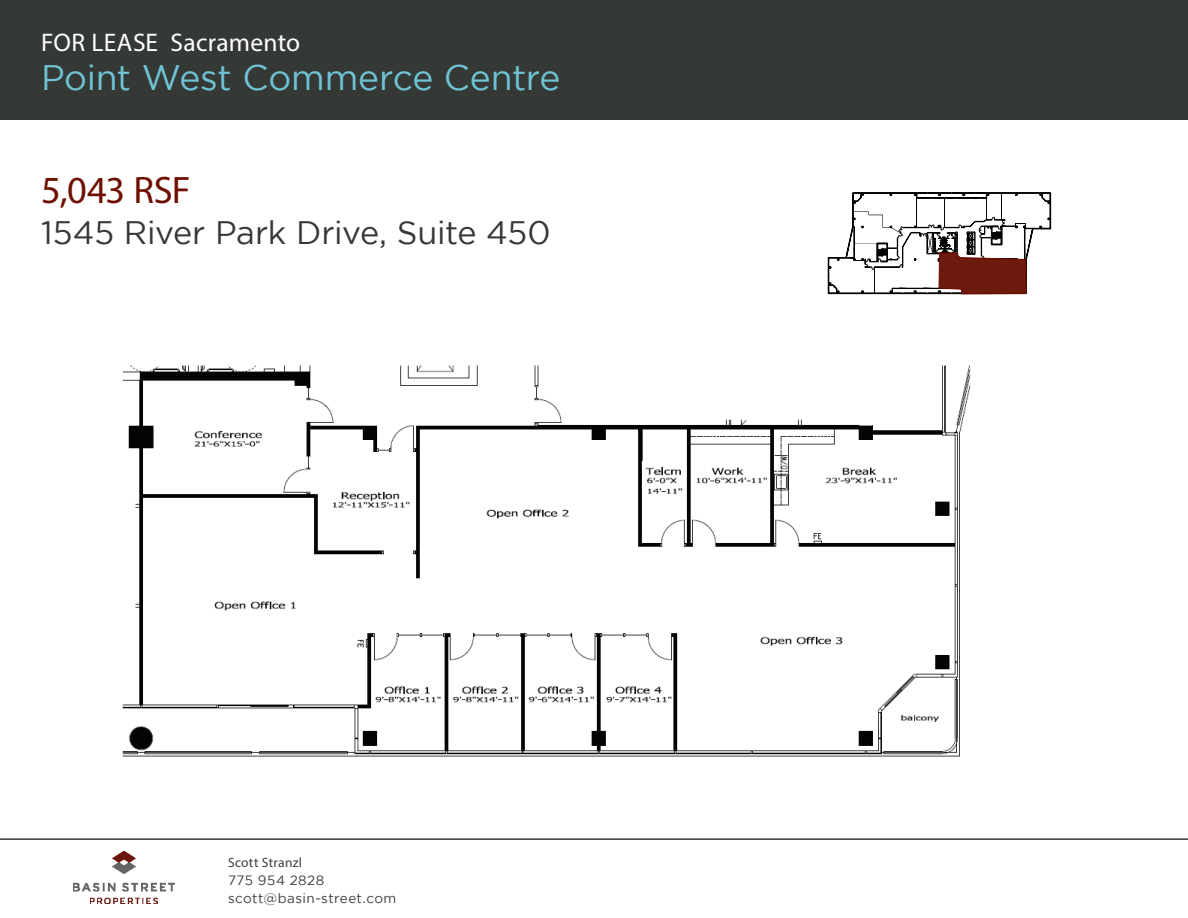
<style>
.page{position:relative;width:1188px;height:918px;background:#fff}
.page>*{position:absolute;margin:0;border:0;box-sizing:border-box;transform-origin:0 0}
.t1{font:38.4px "Myriad Pro";letter-spacing:-.015em;color:#6f0f00}
.t2{font:35.4px "Gotham";letter-spacing:-.01em;color:#6fc3d5}
.t3{font:32.4px "Gotham";letter-spacing:-.01em;color:#353935}
.t4{font:25.5px "Myriad Pro";letter-spacing:.01em;color:#fff}
.t5{font:13.5px/18px "Gotham";letter-spacing:.035em;color:#3e3e3f}
.t6{font:13.5px "Myriad Pro";letter-spacing:.025em;color:#3e3e3f}
</style>
<div class="page">
<img style="left:73px;top:852px;width:102px;height:51px">
<div style="left:0;top:0;width:1188px;height:120px;background:#353935"></div>
<hr style="left:0;top:838px;width:1188px;height:2px;background:#353935">
<hr style="left:853px;top:192px;width:198px;height:1px;background:#040503">
<img style="left:122px;top:365px;width:849px;height:392px">
<svg style="left:828px;top:193px;width:223px;height:102px"></svg>
<h3 class="t4" style="left:41px;top:27px;width:261px">FOR LEASE Sacramento</h3>
<h2 class="t2" style="left:41px;top:58px;width:521px">Point West Commerce Centre</h2>
<h1 class="t1" style="left:41px;top:167px;width:151px">5,043 RSF</h1>
<h3 class="t3" style="left:41px;top:215px;width:511px">1545 River Park Drive, Suite 450</h3>
<p class="t6" style="left:228px;top:855px;width:76px">Scott Stranzl</p>
<p class="t5" style="left:228px;top:871px;width:170px">775 954 2828 scott@basin-street.com</p>
</div>
